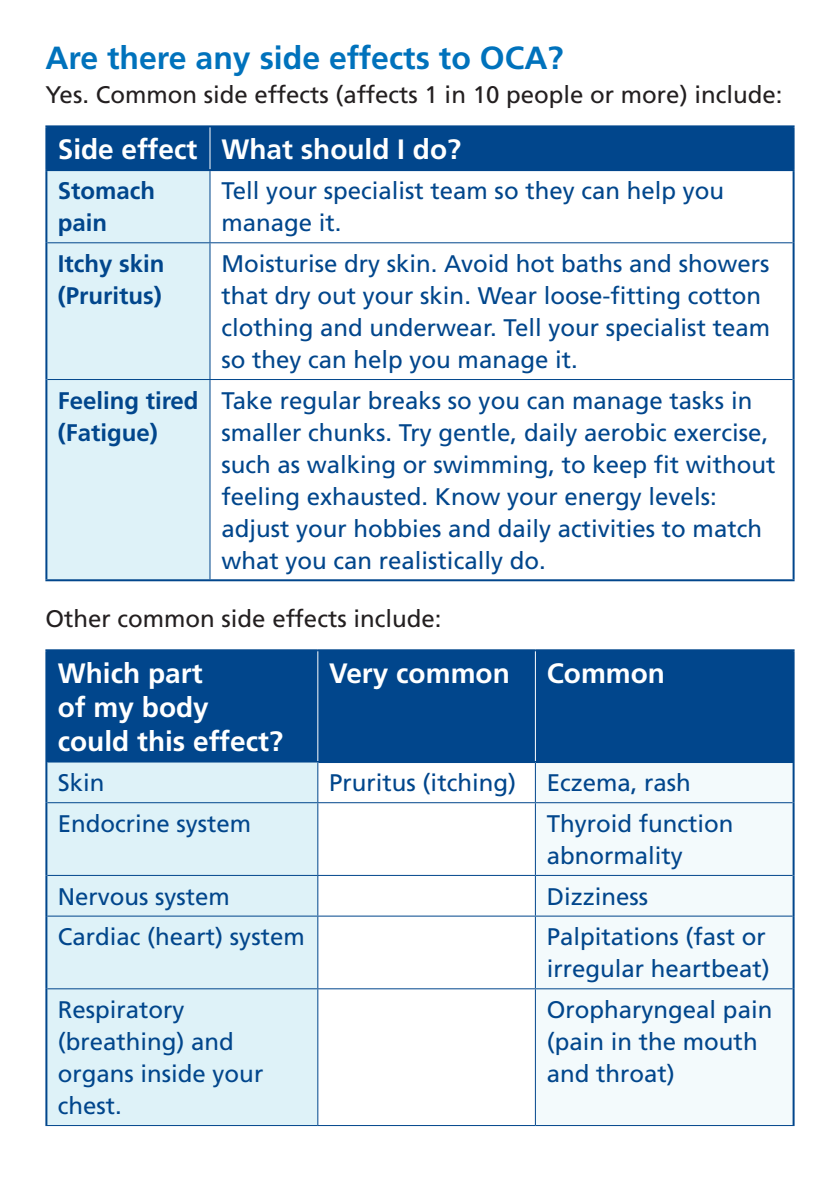
<style>
.page{position:relative;width:840px;height:1191px;background:#fff}
.page>*{position:absolute;margin:0;border:0;box-sizing:border-box;transform-origin:0 0}
.Large_title{font:700 32px "Frutiger LT Std";color:#0072bc}
.Body_copy{font:700 28px "Frutiger LT Std";color:#fff}
.Body_copy-2{font:24px/32px "Frutiger LT Std";color:#01468c}
.Body_copy-3{font:24px "Frutiger LT Std";color:#231f20}
.Body_copy-4{font:700 24px/32px "Frutiger LT Std";color:#01468c}
</style>
<div class="page">
<div style="left:47px;top:127px;width:745px;height:42px;background:#01468c"></div>
<div style="left:47px;top:171px;width:162px;height:408px;background:#def2f8"></div>
<hr style="left:45px;top:171px;width:2px;height:72px;background:#01468c">
<hr style="left:792px;top:171px;width:2px;height:72px;background:#01468c">
<hr style="left:45px;top:243px;width:2px;height:136px;background:#01468c">
<hr style="left:792px;top:243px;width:2px;height:136px;background:#01468c">
<hr style="left:792px;top:379px;width:2px;height:200px;background:#01468c">
<hr style="left:209px;top:171px;width:1px;height:71px;background:#01468c">
<hr style="left:47px;top:242px;width:163px;height:1px;background:#01468c">
<hr style="left:210px;top:242px;width:582px;height:1px;background:#01468c">
<hr style="left:209px;top:243px;width:1px;height:136px;background:#01468c">
<hr style="left:210px;top:379px;width:582px;height:1px;background:#01468c">
<hr style="left:45px;top:125px;width:165px;height:2px;background:#01468c">
<hr style="left:45px;top:127px;width:2px;height:42px;background:#01468c">
<hr style="left:210px;top:125px;width:584px;height:2px;background:#01468c">
<hr style="left:792px;top:127px;width:2px;height:42px;background:#01468c">
<hr style="left:45px;top:169px;width:165px;height:2px;background:#01468c">
<hr style="left:210px;top:169px;width:584px;height:2px;background:#01468c">
<hr style="left:45px;top:379px;width:2px;height:200px;background:#01468c">
<hr style="left:47px;top:379px;width:163px;height:1px;background:#01468c">
<hr style="left:209px;top:380px;width:1px;height:199px;background:#01468c">
<hr style="left:45px;top:579px;width:165px;height:2px;background:#01468c">
<hr style="left:210px;top:579px;width:584px;height:2px;background:#01468c">
<hr style="left:209px;top:127px;width:1px;height:42px;background:#fff">
<div style="left:47px;top:651px;width:745px;height:110px;background:#01468c"></div>
<div style="left:47px;top:762px;width:270px;height:363px;background:#def2f8"></div>
<div style="left:535px;top:763px;width:257px;height:362px;background:#f3fafc"></div>
<hr style="left:792px;top:763px;width:2px;height:39px;background:#01468c">
<hr style="left:792px;top:802px;width:2px;height:73px;background:#01468c">
<hr style="left:792px;top:875px;width:2px;height:41px;background:#01468c">
<hr style="left:792px;top:916px;width:2px;height:72px;background:#01468c">
<hr style="left:792px;top:988px;width:2px;height:137px;background:#01468c">
<hr style="left:534px;top:763px;width:1px;height:39px;background:#01468c">
<hr style="left:317px;top:802px;width:218px;height:1px;background:#01468c">
<hr style="left:535px;top:802px;width:257px;height:1px;background:#01468c">
<hr style="left:534px;top:803px;width:1px;height:72px;background:#01468c">
<hr style="left:317px;top:875px;width:218px;height:1px;background:#01468c">
<hr style="left:535px;top:875px;width:257px;height:1px;background:#01468c">
<hr style="left:534px;top:876px;width:1px;height:39px;background:#01468c">
<hr style="left:317px;top:915px;width:218px;height:1px;background:#01468c">
<hr style="left:535px;top:915px;width:257px;height:1px;background:#01468c">
<hr style="left:534px;top:916px;width:1px;height:72px;background:#01468c">
<hr style="left:317px;top:988px;width:218px;height:1px;background:#01468c">
<hr style="left:535px;top:988px;width:257px;height:1px;background:#01468c">
<hr style="left:534px;top:989px;width:1px;height:136px;background:#01468c">
<hr style="left:317px;top:1125px;width:218px;height:1px;background:#01468c">
<hr style="left:535px;top:1125px;width:259px;height:1px;background:#01468c">
<hr style="left:45px;top:649px;width:272px;height:2px;background:#01468c">
<hr style="left:45px;top:651px;width:2px;height:111px;background:#01468c">
<hr style="left:317px;top:649px;width:218px;height:2px;background:#01468c">
<hr style="left:535px;top:649px;width:259px;height:2px;background:#01468c">
<hr style="left:792px;top:651px;width:2px;height:110px;background:#01468c">
<hr style="left:318px;top:761px;width:217px;height:2px;background:#01468c">
<hr style="left:535px;top:761px;width:259px;height:2px;background:#01468c">
<hr style="left:45px;top:762px;width:2px;height:40px;background:#01468c">
<hr style="left:47px;top:761px;width:271px;height:1px;background:#01468c">
<hr style="left:317px;top:762px;width:1px;height:40px;background:#01468c">
<hr style="left:45px;top:802px;width:2px;height:73px;background:#01468c">
<hr style="left:47px;top:802px;width:270px;height:1px;background:#01468c">
<hr style="left:317px;top:803px;width:1px;height:72px;background:#01468c">
<hr style="left:45px;top:875px;width:2px;height:41px;background:#01468c">
<hr style="left:47px;top:875px;width:270px;height:1px;background:#01468c">
<hr style="left:317px;top:876px;width:1px;height:39px;background:#01468c">
<hr style="left:45px;top:916px;width:2px;height:72px;background:#01468c">
<hr style="left:47px;top:915px;width:270px;height:1px;background:#01468c">
<hr style="left:317px;top:916px;width:1px;height:72px;background:#01468c">
<hr style="left:45px;top:988px;width:2px;height:137px;background:#01468c">
<hr style="left:47px;top:988px;width:270px;height:1px;background:#01468c">
<hr style="left:317px;top:989px;width:1px;height:136px;background:#01468c">
<hr style="left:45px;top:1125px;width:272px;height:1px;background:#01468c">
<hr style="left:317px;top:651px;width:1px;height:110px;background:#fff">
<hr style="left:534px;top:651px;width:1px;height:110px;background:#fff">
<p class="Large_title" style="left:45px;top:39px;width:519px">Are there any side effects to OCA?</p>
<p class="Body_copy-3" style="left:45px;top:81px;width:738px">Yes. Common side effects (affects 1 in 10 people or more) include:</p>
<p class="Body_copy" style="left:58px;top:133px;width:141px">Side effect</p>
<p class="Body_copy" style="left:221px;top:133px;width:241px">What should I do?</p>
<p class="Body_copy-4" style="left:58px;top:175px;width:99px">Stomach pain</p>
<p class="Body_copy-2" style="left:221px;top:175px;width:504px">Tell your specialist team so they can help you manage it.</p>
<p class="Body_copy-4" style="left:58px;top:248px;width:108px">Itchy skin (Pruritus)</p>
<p class="Body_copy-2" style="left:221px;top:248px;width:550px">Moisturise dry skin. Avoid hot baths and showers that dry out your skin. Wear loose-fitting cotton clothing and underwear. Tell your specialist team so they can help you manage it.</p>
<p class="Body_copy-4" style="left:58px;top:385px;width:142px">Feeling tired (Fatigue)</p>
<p class="Body_copy-2" style="left:221px;top:385px;width:555px">Take regular breaks so you can manage tasks in smaller chunks. Try gentle, daily aerobic exercise, such as walking or swimming, to keep fit without feeling exhausted. Know your energy levels: adjust your hobbies and daily activities to match what you can realistically do.</p>
<p class="Body_copy-3" style="left:45px;top:605px;width:397px">Other common side effects include:</p>
<p class="Body_copy" style="left:58px;top:656px;width:146px">Which part</p>
<p class="Body_copy" style="left:58px;top:690px;width:152px">of my body</p>
<p class="Body_copy" style="left:58px;top:724px;width:227px">could this effect?</p>
<p class="Body_copy" style="left:329px;top:656px;width:182px">Very common</p>
<p class="Body_copy" style="left:546px;top:656px;width:120px">Common</p>
<p class="Body_copy-2" style="left:58px;top:767px;width:48px">Skin</p>
<p class="Body_copy-2" style="left:329px;top:767px;width:188px">Pruritus (itching)</p>
<p class="Body_copy-2" style="left:546px;top:767px;width:146px">Eczema, rash</p>
<p class="Body_copy-2" style="left:58px;top:808px;width:195px">Endocrine system</p>
<p class="Body_copy-2" style="left:546px;top:808px;width:188px">Thyroid function abnormality</p>
<p class="Body_copy-2" style="left:58px;top:880px;width:174px">Nervous system</p>
<p class="Body_copy-2" style="left:546px;top:880px;width:103px">Dizziness</p>
<p class="Body_copy-2" style="left:58px;top:921px;width:248px">Cardiac (heart) system</p>
<p class="Body_copy-2" style="left:546px;top:921px;width:224px">Palpitations (fast or irregular heartbeat)</p>
<p class="Body_copy-2" style="left:58px;top:994px;width:207px">Respiratory (breathing) and organs inside your chest.</p>
<p class="Body_copy-2" style="left:546px;top:994px;width:227px">Oropharyngeal pain (pain in the mouth and throat)</p>
</div>
